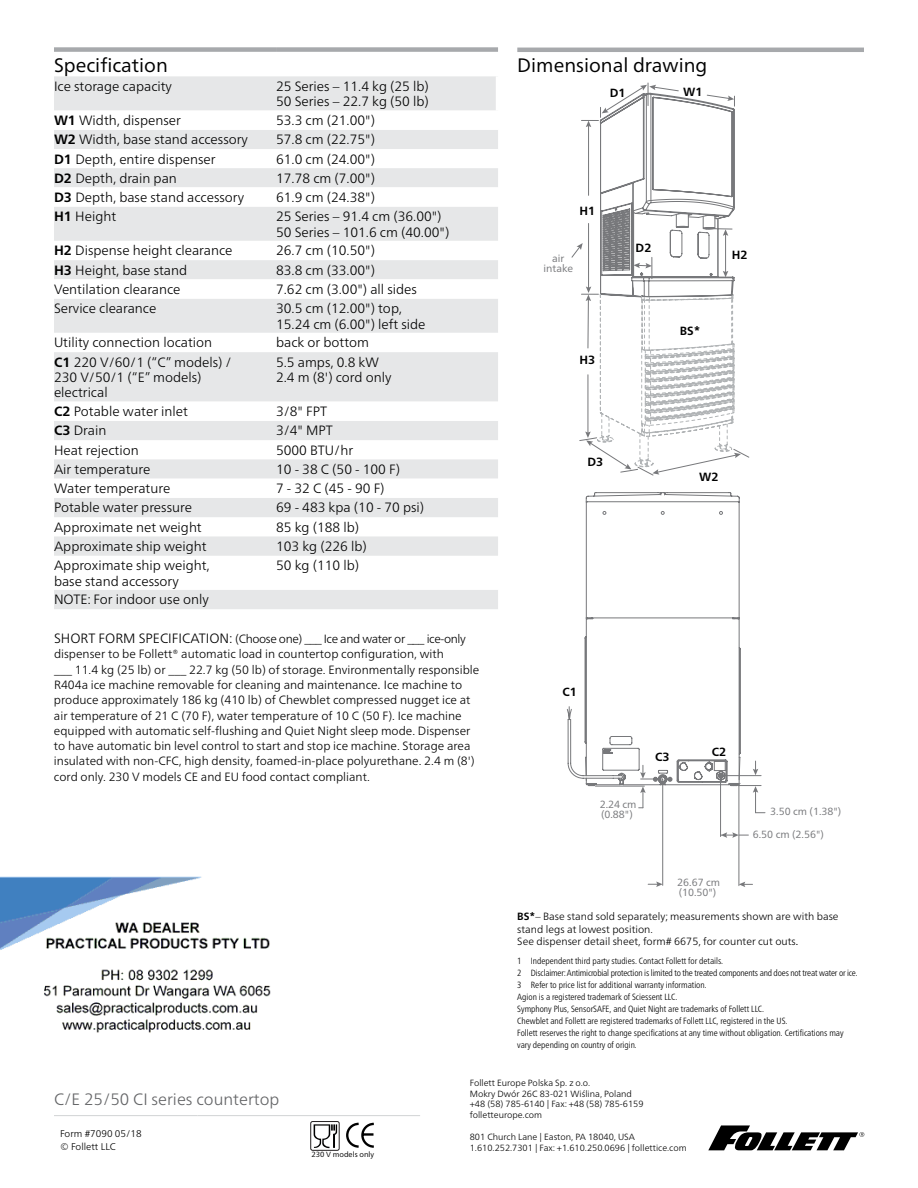
<style>
.page{position:relative;width:918px;height:1188px;background:#fff}
.page>*{position:absolute;margin:0;border:0;box-sizing:border-box;transform-origin:0 0}
.t1{font:19.5px "Frutiger Neue LT Pro";color:#000}
.t2{font:300 16.5px "Frutiger Neue LT Pro";color:#636466}
.t3{font:300 13.5px/15.3px "Frutiger Neue LT Pro";color:#000}
.t4{font:300 12px/15.3px "Frutiger Neue LT Pro";color:#000}
.t5{font:700 11.85px "Frutiger Neue LT Pro";color:#000}
.t6{font:300 10.5px/12.6px "Frutiger Neue LT Pro";color:#000}
.t7{font:10.35px/10.4px "Frutiger Neue LT Pro";color:#77787b}
.t8{font:300 9.75px/13.5px "Frutiger Neue LT Pro";color:#000}
.t9{font:300 condensed 9px/12px "Frutiger Neue LT Pro";color:#000}
.t10{font:300 9px/10.8px "Frutiger Neue LT Pro";color:#000}
.t11{font:7.5px "Frutiger Neue LT Pro";color:#000}
.s1{font-weight:700}
.s2{font-size:13.5px}
.s3{font-weight:400}
</style>
<div class="page">
<svg style="left:708px;top:1125px;width:156px;height:26px"></svg>
<hr style="left:54px;top:1115px;width:144px;height:1px;background:#d1d3d4">
<hr style="left:198px;top:1115px;width:222px;height:1px;background:#d1d3d4">
<div style="left:54px;top:76px;width:442px;height:34px;background:#e6e7e8"></div>
<svg style="left:54px;top:130px;width:444px;height:479px;fill:#e6e7e8"></svg>
<div style="left:54px;top:47px;width:222px;height:5px;background:#a7a9ac"></div>
<div style="left:276px;top:47px;width:222px;height:5px;background:#a7a9ac"></div>
<hr style="left:517px;top:48px;width:347px;height:4px;background:#a7a9ac">
<svg style="left:571px;top:83px;width:170px;height:392px"></svg>
<svg style="left:584px;top:492px;width:157px;height:214px"></svg>
<svg style="left:648px;top:882px;width:15px;height:5px"></svg>
<svg style="left:740px;top:882px;width:13px;height:5px"></svg>
<hr style="left:739px;top:784px;width:1px;height:102px;background:#77787b">
<hr style="left:662px;top:779px;width:1px;height:106px;background:#77787b">
<svg style="left:566px;top:706px;width:200px;height:132px"></svg>
<svg style="left:346px;top:1122px;width:28px;height:26px"></svg>
<svg style="left:314px;top:1124px;width:23px;height:24px"></svg>
<div style="left:311px;top:1121px;width:28px;height:30px;border:1px solid #231f20;border-radius:2px"></div>
<img style="left:0;top:876px;width:271px;height:157px">
<h1 class="t1" style="left:54px;top:53px;width:115px">Specification</h1>
<p class="t3" style="left:54px;top:78px;width:120px">Ice storage capacity</p>
<p class="t3" style="left:276px;top:78px;width:154px">25 Series – 11.4 kg (25 lb)<br>50 Series – 22.7 kg (50 lb)</p>
<p class="t3" style="left:54px;top:113px;width:128px"><span class="s1">W1</span> Width, dispenser</p>
<p class="t3" style="left:276px;top:113px;width:100px">53.3 cm (21.00")</p>
<p class="t3" style="left:54px;top:132px;width:195px"><span class="s1">W2</span> Width, base stand accessory</p>
<p class="t3" style="left:276px;top:132px;width:100px">57.8 cm (22.75")</p>
<p class="t3" style="left:54px;top:151px;width:163px"><span class="s1">D1</span> Depth, entire dispenser</p>
<p class="t3" style="left:276px;top:151px;width:100px">61.0 cm (24.00")</p>
<p class="t3" style="left:54px;top:170px;width:124px"><span class="s1">D2</span> Depth, drain pan</p>
<p class="t3" style="left:276px;top:170px;width:100px">17.78 cm (7.00")</p>
<p class="t3" style="left:54px;top:189px;width:192px"><span class="s1">D3</span> Depth, base stand accessory</p>
<p class="t3" style="left:276px;top:189px;width:100px">61.9 cm (24.38")</p>
<p class="t3" style="left:54px;top:209px;width:64px"><span class="s1">H1</span> Height</p>
<p class="t3" style="left:276px;top:209px;width:175px">25 Series – 91.4 cm (36.00")<br>50 Series – 101.6 cm (40.00")</p>
<p class="t3" style="left:54px;top:243px;width:180px"><span class="s1">H2</span> Dispense height clearance</p>
<p class="t3" style="left:276px;top:243px;width:100px">26.7 cm (10.50")</p>
<p class="t3" style="left:54px;top:262px;width:135px"><span class="s1">H3</span> Height, base stand</p>
<p class="t3" style="left:276px;top:262px;width:100px">83.8 cm (33.00")</p>
<p class="t3" style="left:54px;top:281px;width:128px">Ventilation clearance</p>
<p class="t3" style="left:276px;top:281px;width:142px">7.62 cm (3.00") all sides</p>
<p class="t3" style="left:54px;top:301px;width:104px">Service clearance</p>
<p class="t3" style="left:276px;top:301px;width:151px">30.5 cm (12.00") top,<br>15.24 cm (6.00") left side</p>
<p class="t3" style="left:54px;top:335px;width:160px">Utility connection location</p>
<p class="t3" style="left:276px;top:335px;width:95px">back or bottom</p>
<p class="t3" style="left:54px;top:354px;width:179px"><span class="s1">C1</span> 220 V/60/1 (“C” models) /<br>230 V/50/1 (“E” models) electrical</p>
<p class="t3" style="left:276px;top:354px;width:117px">5.5 amps, 0.8 kW<br>2.4 m (8') cord only</p>
<p class="t3" style="left:54px;top:404px;width:136px"><span class="s1">C2</span> Potable water inlet</p>
<p class="t3" style="left:276px;top:404px;width:53px">3/8" FPT</p>
<p class="t3" style="left:54px;top:423px;width:54px"><span class="s1">C3</span> Drain</p>
<p class="t3" style="left:276px;top:423px;width:58px">3/4" MPT</p>
<p class="t3" style="left:54px;top:442px;width:86px">Heat rejection</p>
<p class="t3" style="left:276px;top:442px;width:79px">5000 BTU/hr</p>
<p class="t3" style="left:54px;top:461px;width:98px">Air temperature</p>
<p class="t3" style="left:276px;top:461px;width:126px">10 - 38 C (50 - 100 F)</p>
<p class="t3" style="left:54px;top:481px;width:118px">Water temperature</p>
<p class="t3" style="left:276px;top:481px;width:110px">7 - 32 C (45 - 90 F)</p>
<p class="t3" style="left:54px;top:500px;width:140px">Potable water pressure</p>
<p class="t3" style="left:276px;top:500px;width:150px">69 - 483 kpa (10 - 70 psi)</p>
<p class="t3" style="left:54px;top:519px;width:149px">Approximate net weight</p>
<p class="t3" style="left:276px;top:519px;width:85px">85 kg (188 lb)</p>
<p class="t3" style="left:54px;top:539px;width:154px">Approximate ship weight</p>
<p class="t3" style="left:276px;top:539px;width:92px">103 kg (226 lb)</p>
<p class="t3" style="left:54px;top:558px;width:157px">Approximate ship weight, base stand accessory</p>
<p class="t3" style="left:276px;top:558px;width:85px">50 kg (110 lb)</p>
<p class="t3" style="left:54px;top:592px;width:156px">NOTE: For indoor use only</p>
<p class="t4" style="left:54px;top:631px;width:427px"><span class="s2">SHORT FORM SPECIFICATION:</span> (Choose one) ___ Ice and water or ___ ice-only dispenser to be Follett® automatic load in countertop configuration, with<br>___ 11.4 kg (25 lb) or ___ 22.7 kg (50 lb) of storage. Environmentally responsible R404a ice machine removable for cleaning and maintenance<span class="s2">.</span> Ice machine to produce approximately 186 kg (410 lb) of Chewblet compressed nugget ice at air temperature of 21 C (70 F), water temperature of 10 C (50 F). Ice machine equipped with automatic self-flushing and Quiet Night sleep mode. Dispenser to have automatic bin level control to start and stop ice machine. Storage area insulated with non-CFC, high density, foamed-in-place polyurethane. 2.4 m (8') cord only. 230 V models CE and EU food contact compliant.</p>
<h1 class="t1" style="left:517px;top:54px;width:192px">Dimensional drawing</h1>
<p class="t5" style="left:610px;top:86px;width:17px">D1</p>
<p class="t5" style="left:683px;top:85px;width:21px">W1</p>
<p class="t5" style="left:580px;top:204px;width:17px">H1</p>
<p class="t7" style="left:544px;top:253px;width:31px;text-align:center">air intake</p>
<p class="t5" style="left:580px;top:353px;width:17px">H3</p>
<p class="t5" style="left:636px;top:241px;width:17px">D2</p>
<p class="t5" style="left:680px;top:324px;width:22px">BS*</p>
<p class="t5" style="left:732px;top:248px;width:17px">H2</p>
<p class="t5" style="left:587px;top:455px;width:17px">D3</p>
<p class="t5" style="left:699px;top:470px;width:21px">W2</p>
<p class="t5" style="left:562px;top:685px;width:16px">C1</p>
<p class="t7" style="left:600px;top:799px;width:38px">2.24 cm (0.88")</p>
<p class="t5" style="left:655px;top:750px;width:16px">C3</p>
<p class="t5" style="left:712px;top:745px;width:16px">C2</p>
<p class="t7" style="left:677px;top:877px;width:44px">26.67 cm (10.50")</p>
<p class="t7" style="left:770px;top:806px;width:73px">3.50 cm (1.38")</p>
<p class="t7" style="left:753px;top:829px;width:73px">6.50 cm (2.56")</p>
<p class="t6" style="left:517px;top:910px;width:323px"><span class="s1">BS*</span>– Base stand sold separately; measurements shown are with base stand legs at lowest position.<br>See dispenser detail sheet, form# 6675, for counter cut outs<span class="s3">.</span></p>
<p class="t9" style="left:517px;top:955px;width:342px">1 Independent third party studies. Contact Follett for details.<br>2 Disclaimer: Antimicrobial protection is limited to the treated components and does not treat water or ice.<br>3 Refer to price list for additional warranty information.<br>Agion is a registered trademark of Sciessent LLC.<br>Symphony Plus, SensorSAFE, and Quiet Night are trademarks of Follett LLC.<br>Chewblet and Follett are registered trademarks of Follett LLC, registered in the US.<br>Follett reserves the right to change specifications at any time without obligation. Certifications may vary depending on country of origin.</p>
<p class="t2" style="left:54px;top:1089px;width:227px">C/E 25/50 CI series countertop</p>
<p class="t8" style="left:60px;top:1126px;width:83px">Form #7090 05/18 © Follett LLC</p>
<p class="t11" style="left:311px;top:1150px;width:64px">230 V models only</p>
<p class="t10" style="left:470px;top:1077px;width:175px">Follett Europe Polska Sp. z o.o.<br>Mokry Dwór 26C 83-021 Wiślina, Poland +48 (58) 785-6140 | Fax: +48 (58) 785-6159 folletteurope.com</p>
<p class="t10" style="left:470px;top:1131px;width:218px">801 Church Lane | Easton, PA 18040, USA<br>1.610.252.7301 | Fax: +1.610.250.0696 | follettice.com</p>
</div>
